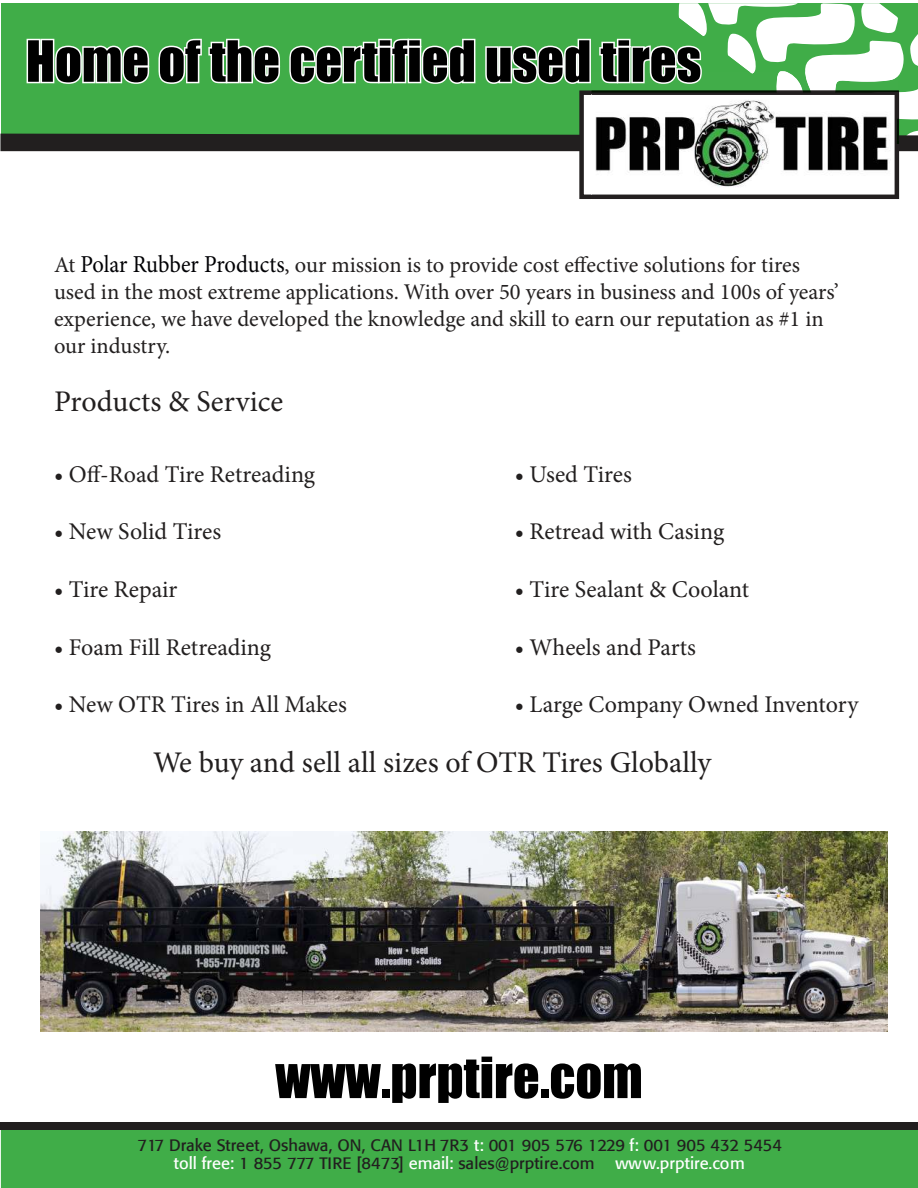
<style>
.page{position:relative;width:918px;height:1188px;background:#fff}
.page>*{position:absolute;margin:0;border:0;box-sizing:border-box;transform-origin:0 0}
.t1{font:52.5px "Impact";color:#000}
.t2{font:30px "Minion Pro";color:#221f1f}
.t3{font:24px "Minion Pro";color:#221f1f}
.t4{font:22.5px/27px "Minion Pro";color:#221f1f}
.t5{font:16.5px/18px "Formata";color:#221f1f}
.t6{font:16.5px "Formata";color:#fff}
.s1{font-size:24.3px;color:#000004}
.s2{color:#fff}
</style>
<div class="page">
<div style="left:1px;top:1129px;width:917px;height:59px;background:#40ad48"></div>
<div style="left:1px;top:1122px;width:917px;height:7px;background:#221f1f"></div>
<svg style="left:600px;top:1158px;width:11px;height:11px"></svg>
<svg style="left:0;top:3px;width:918px;height:196px"></svg>
<img style="left:40px;top:832px;width:848px;height:199px">
<h1 class="t1" style="left:26px;top:21px;width:677px">Home of the certified used tires</h1>
<p class="t4" style="left:54px;top:253px;width:786px">At <span class="s1">Polar Rubber Products</span>, our mission is to provide cost effective solutions for tires used in the most extreme applications. With over 50 years in business and 100s of years’ experience, we have developed the knowledge and skill to earn our reputation as #1 in our industry.</p>
<h2 class="t2" style="left:54px;top:389px;width:231px">Products &amp; Service</h2>
<p class="t3" style="left:515px;top:458px;width:119px">• Used Tires</p>
<p class="t3" style="left:515px;top:516px;width:211px">• Retread with Casing</p>
<p class="t3" style="left:515px;top:573px;width:236px">• Tire Sealant &amp; Coolant</p>
<p class="t3" style="left:515px;top:631px;width:183px">• Wheels and Parts</p>
<p class="t3" style="left:515px;top:689px;width:345px">• Large Company Owned Inventory</p>
<h2 class="t2" style="left:153px;top:743px;width:560px">We buy and sell all sizes of OTR Tires Globally</h2>
<p class="t3" style="left:54px;top:458px;width:263px">• Off-Road Tire Retreading</p>
<p class="t3" style="left:54px;top:516px;width:169px">• New Solid Tires</p>
<p class="t3" style="left:54px;top:573px;width:125px">• Tire Repair</p>
<p class="t3" style="left:54px;top:631px;width:219px">• Foam Fill Retreading</p>
<p class="t3" style="left:54px;top:689px;width:294px">• New OTR Tires in All Makes</p>
<h1 class="t1" style="left:275px;top:1056px;width:369px">www.prptire.com</h1>
<p class="t5" style="left:174px;top:1137px;width:610px;text-indent:-37px">717 Drake Street, Oshawa, ON, CAN L1H 7R3 <span class="s2">t:</span> 001 905 576 1229 <span class="s2">f:</span> 001 905 432 5454 <span class="s2">toll free:</span> 1 855 777 TIRE [8473] <span class="s2">email:</span> sales@prptire.com</p>
<p class="t6" style="left:615px;top:1156px;width:131px">www.prptire.com</p>
</div>
